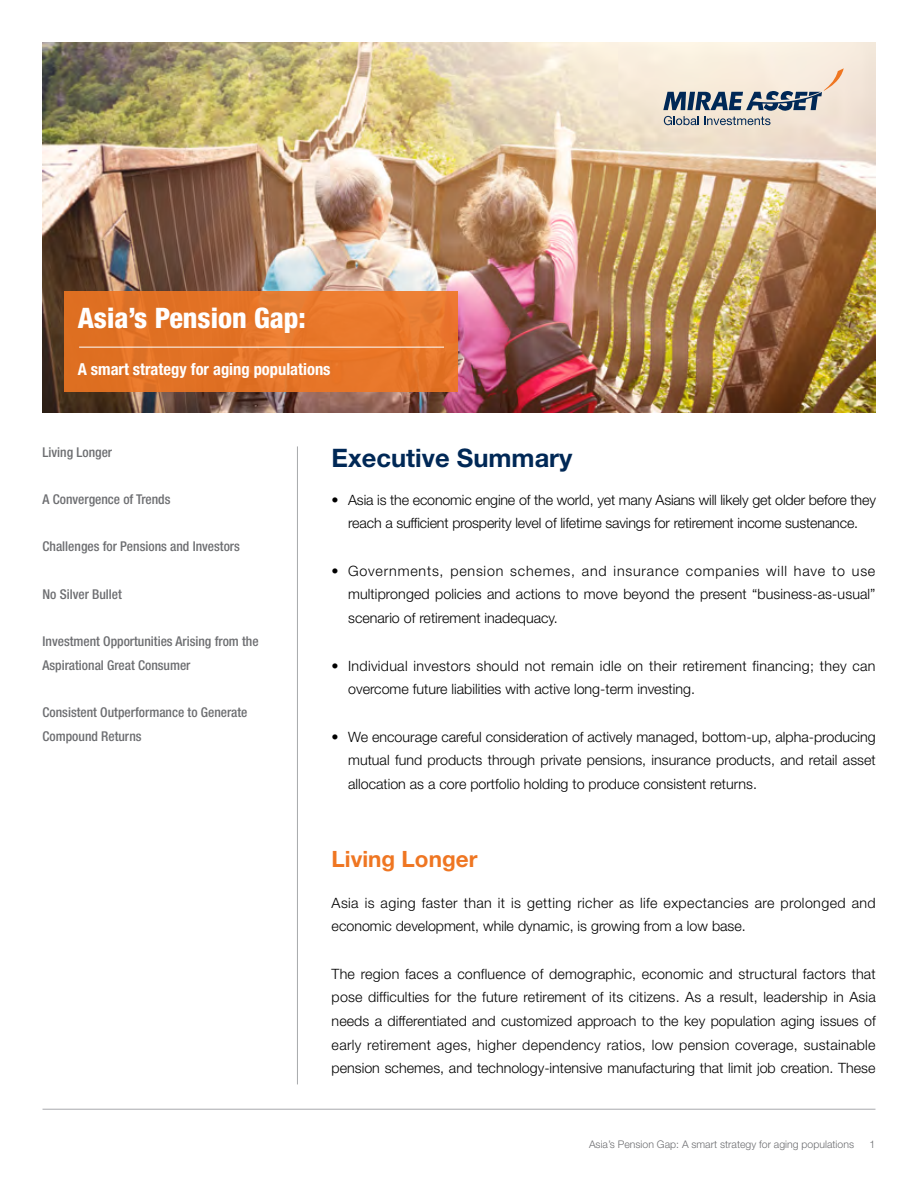
<style>
.page{position:relative;width:918px;height:1188px;background:#fff}
.page>*{position:absolute;margin:0;border:0;box-sizing:border-box;transform-origin:0 0}
.t1{font:800 condensed 28.2px "Helvetica Neue LT Std";color:#fff}
.t2{font:700 25.5px "Helvetica Neue LT Std";color:#002856}
.t3{font:700 22.5px "Helvetica Neue LT Std";color:#ef7622}
.t4{font:700 condensed 16.5px "Helvetica Neue LT Std";color:#fff}
.t5{font:300 14.25px/23.7px "Helvetica Neue LT Std";color:#000;text-align:justify}
.t6{font:300 14.25px/23.7px "Helvetica Neue LT Std";letter-spacing:.02em;color:#000}
.t7{font:300 14.25px/23.7px "Helvetica Neue LT Std";letter-spacing:.025em;color:#000}
.t8{font:500 condensed 13.5px/23.7px "Helvetica Neue LT Std";color:#6d6e71}
.t9{font:300 10.5px "Helvetica Neue LT Std";color:#6d6e71}
</style>
<div class="page">
<hr style="left:43px;top:1109px;width:832px;height:1px;background:#a7a9ac">
<img style="left:43px;top:42px;width:832px;height:370px">
<svg style="left:663px;top:68px;width:181px;height:57px"></svg>
<div style="left:64px;top:291px;width:393px;height:100px;background:linear-gradient(to right,#de7022,#eb7b2f)"></div>
<hr style="left:79px;top:347px;width:365px;height:1px;background:#fff">
<hr style="left:297px;top:446px;width:1px;height:638px;background:#a7a9ac">
<h1 class="t1" style="left:78px;top:301px;width:230px">Asia’s Pension Gap:</h1>
<p class="t4" style="left:78px;top:359px;width:254px">A smart strategy for aging populations</p>
<p class="t8" style="left:43px;top:440px;width:71px">Living Longer</p>
<p class="t8" style="left:43px;top:487px;width:130px">A Convergence of Trends</p>
<p class="t8" style="left:43px;top:535px;width:199px">Challenges for Pensions and Investors</p>
<p class="t8" style="left:43px;top:582px;width:81px">No Silver Bullet</p>
<p class="t8" style="left:43px;top:629px;width:218px">Investment Opportunities Arising from the<br>Aspirational Great Consumer</p>
<p class="t8" style="left:43px;top:701px;width:207px">Consistent Outperformance to Generate<br>Compound Returns</p>
<h2 class="t2" style="left:332px;top:442px;width:242px">Executive Summary</h2>
<p class="t5" style="left:332px;top:487px;width:546px;text-align:center">• Asia is the economic engine of the world, yet many Asians will likely get older before they reach a sufficient prosperity level of lifetime savings for retirement income sustenance.</p>
<p class="t5" style="left:348px;top:559px;width:529px;text-indent:-17px">• Governments, pension schemes, and insurance companies will have to use multipronged policies and actions to move beyond the present “business-as-usual” scenario of retirement inadequacy.</p>
<p class="t6" style="left:348px;top:653px;width:529px;text-indent:-17px">• Individual investors should not remain idle on their retirement financing; they can overcome future liabilities with active long-term investing.</p>
<p class="t5" style="left:348px;top:724px;width:529px;text-indent:-17px">• We encourage careful consideration of actively managed, bottom-up, alpha-producing mutual fund products through private pensions, insurance products, and retail asset allocation as a core portfolio holding to produce consistent returns.</p>
<h3 class="t3" style="left:332px;top:845px;width:147px">Living Longer</h3>
<p class="t7" style="left:332px;top:890px;width:546px">Asia is aging faster than it is getting richer as life expectancies are prolonged and economic development, while dynamic, is growing from a low base.</p>
<p class="t5" style="left:332px;top:961px;width:546px">The region faces a confluence of demographic, economic and structural factors that pose difficulties for the future retirement of its citizens. As a result, leadership in Asia needs a differentiated and customized approach to the key population aging issues of early retirement ages, higher dependency ratios, low pension coverage, sustainable pension schemes, and technology-intensive manufacturing that limit job creation. These</p>
<p class="t9" style="left:589px;top:1138px;width:267px">Asia’s Pension Gap: A smart strategy for aging populations</p>
<p class="t9" style="left:870px;top:1138px;width:7px">1</p>
</div>
